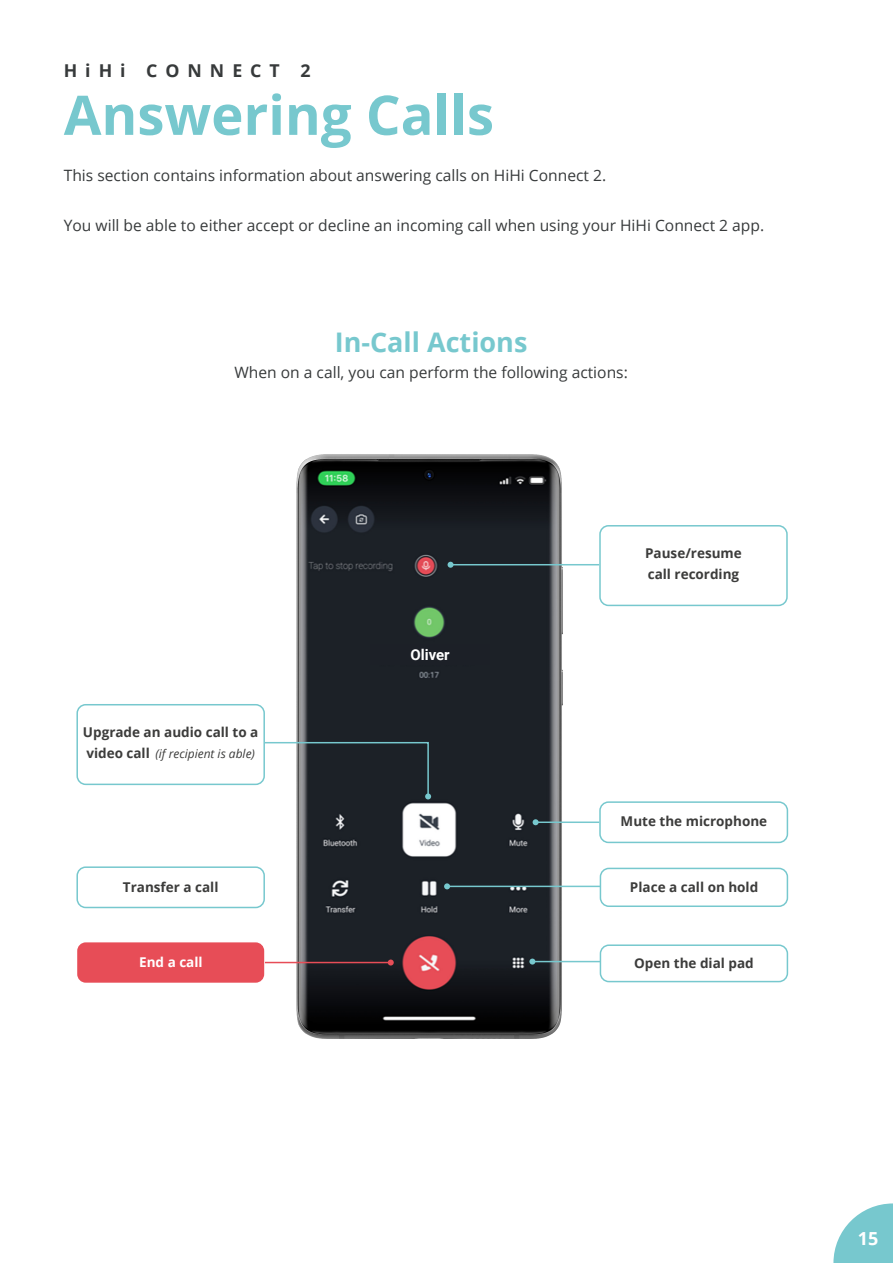
<style>
.page{position:relative;width:893px;height:1263px;background:#fff}
.page>*{position:absolute;margin:0;border:0;box-sizing:border-box;transform-origin:0 0}
.t1{font:700 54.6px "Open Sans";color:#77c8ce}
.t2{font:700 27px "Open Sans";color:#77c8ce}
.t3{font:700 18px "Open Sans";color:#fff}
.t4{font:700 17.7px "Open Sans";letter-spacing:.45em;color:#373a3b}
.t5{font:15.6px "Open Sans";color:#373a3b}
.t6{font:700 15px "Roboto";color:#fff}
.t7{font:700 13.5px "Open Sans";color:#3c3c3b}
.t8{font:700 13.5px "Open Sans";color:#fff}
.t9{font:italic 12px "Open Sans";color:#3c3c3b}
.s1{font-weight:700;font-style:normal;font-size:13.5px}
</style>
<div class="page">
<svg style="left:833px;top:1203px;width:60px;height:60px"></svg>
<img style="left:281px;top:454px;width:297px;height:585px">
<div style="left:76px;top:704px;width:189px;height:81px;border:2px solid #77c8ce;border-radius:9px"></div>
<div style="left:599px;top:525px;width:189px;height:81px;border:2px solid #77c8ce;border-radius:9px"></div>
<div style="left:77px;top:942px;width:187px;height:41px;background:#e74d57;border-radius:9px"></div>
<div style="left:600px;top:944px;width:188px;height:38px;border:2px solid #77c8ce;border-radius:9px"></div>
<div style="left:600px;top:868px;width:188px;height:39px;border:2px solid #77c8ce;border-radius:9px"></div>
<div style="left:599px;top:801px;width:189px;height:42px;border:2px solid #77c8ce;border-radius:9px"></div>
<div style="left:76px;top:866px;width:189px;height:42px;border:2px solid #77c8ce;border-radius:9px"></div>
<svg style="left:263px;top:741px;width:168px;height:58px"></svg>
<hr style="left:451px;top:564px;width:148px;height:1px;background:#77c8ce">
<svg style="left:448px;top:562px;width:6px;height:6px"></svg>
<hr style="left:265px;top:962px;width:126px;height:1px;background:#e74d57">
<svg style="left:388px;top:959px;width:6px;height:6px"></svg>
<hr style="left:532px;top:961px;width:68px;height:1px;background:#77c8ce">
<svg style="left:529px;top:958px;width:6px;height:6px"></svg>
<hr style="left:447px;top:886px;width:153px;height:1px;background:#77c8ce">
<svg style="left:444px;top:883px;width:6px;height:6px"></svg>
<hr style="left:536px;top:821px;width:63px;height:2px;background:#77c8ce">
<svg style="left:533px;top:819px;width:6px;height:6px"></svg>
<div style="left:370px;top:645px;width:120px;height:20px;background:#1c2027"></div>
<p class="t4" style="left:64px;top:58px;width:248px">HiHi CONNECT 2</p>
<p class="t1" style="left:64px;top:76px;width:432px">Answering Calls</p>
<p class="t5" style="left:64px;top:164px;width:544px">This section contains information about answering calls on HiHi Connect 2.</p>
<p class="t5" style="left:64px;top:215px;width:702px">You will be able to either accept or decline an incoming call when using your HiHi Connect 2 app.</p>
<p class="t2" style="left:335px;top:323px;width:194px">In-Call Actions</p>
<p class="t5" style="left:234px;top:361px;width:395px">When on a call, you can perform the following actions:</p>
<p class="t7" style="left:83px;top:723px;width:177px">Upgrade an audio call to a</p>
<p class="t9" style="left:86px;top:746px;width:170px"><span class="s1">video call</span> (if recipient is able)</p>
<p class="t6" style="left:410px;top:645px;width:41px">Oliver</p>
<p class="t7" style="left:645px;top:544px;width:98px">Pause/resume</p>
<p class="t7" style="left:648px;top:565px;width:93px">call recording</p>
<p class="t7" style="left:123px;top:877px;width:97px">Transfer a call</p>
<p class="t7" style="left:621px;top:812px;width:148px">Mute the microphone</p>
<p class="t7" style="left:630px;top:877px;width:130px">Place a call on hold</p>
<p class="t8" style="left:139px;top:952px;width:65px">End a call</p>
<p class="t7" style="left:634px;top:953px;width:121px">Open the dial pad</p>
<p class="t3" style="left:858px;top:1226px;width:22px">15</p>
</div>
